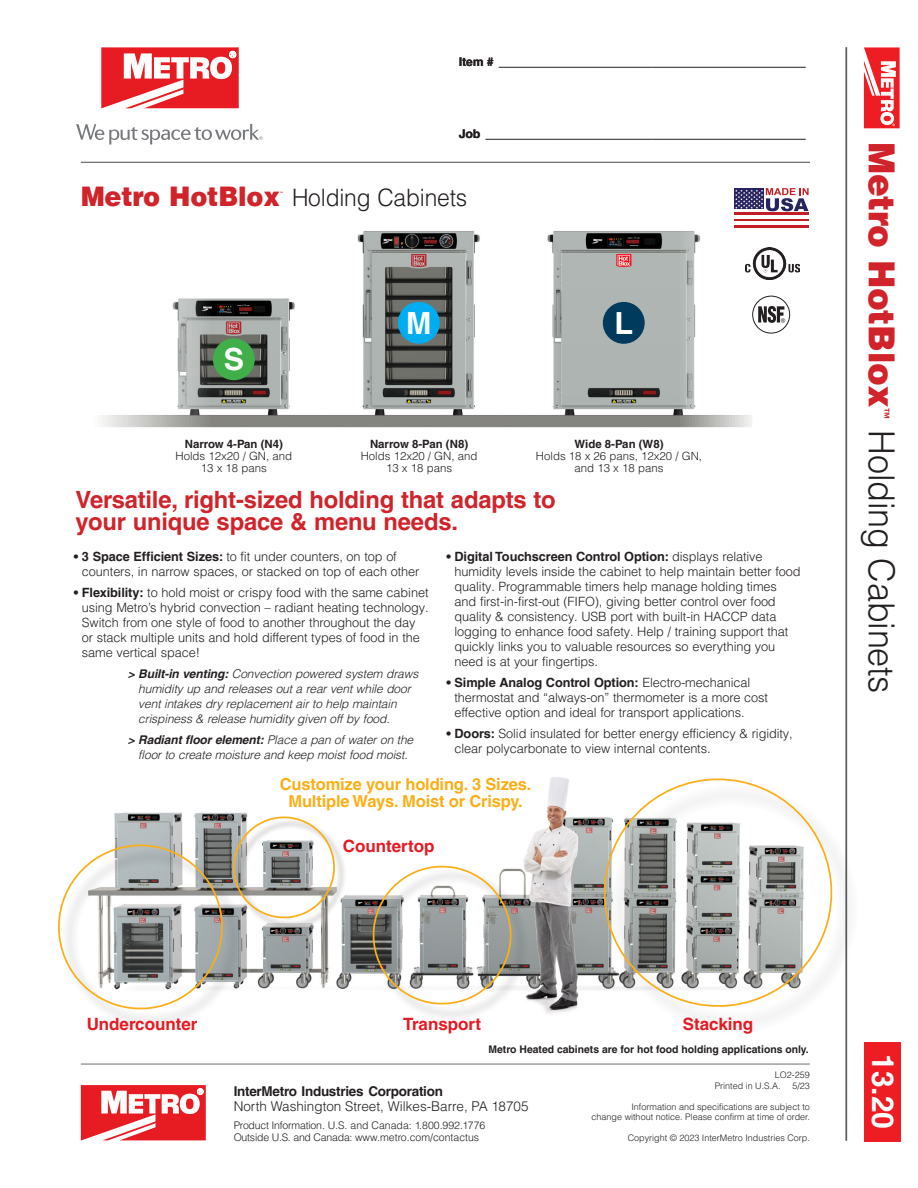
<style>
.page{position:relative;width:918px;height:1188px;background:#fff}
.page>*{position:absolute;margin:0;border:0;box-sizing:border-box;transform-origin:0 0}
.t1{font:300 36px "Helvetica LT Pro";letter-spacing:-.01em;color:#231f20;scale:.95 1}
.t2{font:900 36px "Helvetica LT Pro";letter-spacing:-.01em;color:#d1232a;scale:.95 1}
.t3{font:700 30.45px "Helvetica LT Pro";color:#fff}
.t4{font:700 30px "Helvetica LT Pro";color:#fff}
.t5{font:900 27px "Helvetica LT Pro";letter-spacing:-.01em;color:#d1232a;scale:.95 1}
.t6{font:300 24px "Helvetica LT Pro";letter-spacing:-.01em;color:#231f20;scale:.95 1}
._02-BODY___keep{font:700 23.7px/22.4px "Helvetica LT Pro";letter-spacing:-.01em;color:#d1232a}
.t7{font:700 16.95px "Helvetica LT Pro";color:#e51a23}
.t8{font:700 16.5px/16.5px "Helvetica LT Pro";letter-spacing:-.01em;color:#faaf18;text-align:center}
.t9{font:300 13.5px "Helvetica LT Pro";color:#231f20}
.t10{font:700 13.5px "Helvetica LT Pro";letter-spacing:-.02em;color:#231f20}
._02-BODY___keep-2{font:300 12.75px/15px "Helvetica LT Pro";letter-spacing:-.01em;color:#231f20}
._02-BODY___keep-3{font:italic 300 12px/15px "Helvetica LT Pro";letter-spacing:-.01em;color:#231f20}
.t11{font:700 12px "Helvetica LT Pro";color:#231f20}
.t12{font:900 12px "Helvetica LT Pro";color:#d1232a;scale:.95 1}
.t13{font:300 11.4px/12px "Helvetica LT Pro";color:#231f20;text-align:center}
.t14{font:700 11.4px "Helvetica LT Pro";color:#231f20}
.Body_text_9_10{font:700 10.5px "Helvetica LT Pro";color:#231f20}
.t15{font:300 10.5px "Helvetica LT Pro";letter-spacing:-.02em;color:#231f20}
.t16{font:300 10.5px "Helvetica LT Pro";color:#231f20}
.t17{font:300 9px/10.5px "Helvetica LT Pro";color:#231f20}
.t18{font:900 3.15px "Helvetica LT Pro";color:#d1232a;scale:.95 1}
.s1{font-weight:700}
</style>
<div class="page">
<img style="left:103px;top:227px;width:658px;height:201px">
<div style="left:213px;top:338px;width:42px;height:42px;background:#40ae49;border-radius:50%"></div>
<div style="left:398px;top:302px;width:42px;height:42px;background:#00aeef;border-radius:50%"></div>
<div style="left:603px;top:302px;width:42px;height:42px;background:#003a5d;border-radius:50%"></div>
<hr style="left:81px;top:162px;width:729px;height:1px;background:#76787b">
<div style="left:864px;top:1042px;width:37px;height:100px;background:#ee1d23"></div>
<hr style="left:846px;top:47px;width:1px;height:1094px;background:#76787b">
<svg style="left:864px;top:47px;width:36px;height:81px"></svg>
<svg style="left:101px;top:47px;width:138px;height:61px"></svg>
<svg style="left:76px;top:124px;width:187px;height:20px"></svg>
<svg style="left:81px;top:1085px;width:125px;height:55px"></svg>
<hr style="left:81px;top:1064px;width:729px;height:1px;background:#6c6d70">
<hr style="left:734px;top:224px;width:75px;height:3px;background:#c02025">
<hr style="left:734px;top:218px;width:75px;height:3px;background:#c02025">
<hr style="left:734px;top:212px;width:75px;height:3px;background:#c02025">
<div style="left:734px;top:189px;width:30px;height:20px;background:#27235f"></div>
<svg style="left:735px;top:188px;width:74px;height:23px"></svg>
<img style="left:114px;top:777px;width:485px;height:236px">
<div style="left:61px;top:847px;width:182px;height:182px;background:#231f20;opacity:.4"></div>
<div style="left:374px;top:867px;width:154px;height:154px;background:#231f20;opacity:.4"></div>
<svg style="left:370px;top:863px;width:144px;height:144px"></svg>
<div style="left:235px;top:818px;width:112px;height:112px;background:#231f20;opacity:.4"></div>
<svg style="left:58px;top:815px;width:279px;height:198px"></svg>
<div style="left:608px;top:782px;width:252px;height:253px;background:#231f20;opacity:.4"></div>
<svg style="left:599px;top:778px;width:238px;height:234px"></svg>
<div style="left:750px;top:293px;width:43px;height:44px;background:#fff"></div>
<div style="left:752px;top:296px;width:38px;height:37px;border:1px solid #231f20;border-radius:50%"></div>
<svg style="left:758px;top:306px;width:27px;height:17px"></svg>
<img style="left:746px;top:247px;width:53px;height:33px">
<p class="t11" style="left:459px;top:54px;width:348px">Item # ______________________________________________</p>
<p class="t11" style="left:459px;top:126px;width:348px">Job ________________________________________________</p>
<p class="t5" style="left:81px;top:178px;width:212px">Metro HotBlox</p>
<p class="t18" style="left:280px;top:190px;width:4px">™</p>
<p class="t6" style="left:292px;top:182px;width:186px">Holding Cabinets</p>
<p class="t3" style="left:224px;top:341px;width:22px">S</p>
<p class="t14" style="left:185px;top:437px;width:100px">Narrow 4-Pan (N4)</p>
<p class="t13" style="left:176px;top:450px;width:118px">Holds 12x20 / GN, and<br>13 x 18 pans</p>
<p class="t3" style="left:406px;top:304px;width:27px">M</p>
<p class="t3" style="left:614px;top:304px;width:20px">L</p>
<p class="t14" style="left:370px;top:437px;width:100px">Narrow 8-Pan (N8)</p>
<p class="t13" style="left:361px;top:450px;width:118px">Holds 12x20 / GN, and<br>13 x 18 pans</p>
<p class="t14" style="left:574px;top:437px;width:91px">Wide 8-Pan (W8)</p>
<p class="t13" style="left:536px;top:450px;width:168px">Holds 18 x 26 pans, 12x20 / GN, and 13 x 18 pans</p>
<p class="_02-BODY___keep" style="left:76px;top:488px;width:482px">Versatile, right-sized holding that adapts to your unique space &amp; menu needs.</p>
<p class="_02-BODY___keep-2" style="left:82px;top:549px;width:339px;text-indent:-8px"><span class="s1">• 3 Space Efficient Sizes:</span> to fit under counters, on top of counters, in narrow spaces, or stacked on top of each other</p>
<p class="_02-BODY___keep-2" style="left:82px;top:585px;width:348px;text-indent:-8px"><span class="s1">• Flexibility:</span> to hold moist or crispy food with the same cabinet using Metro’s hybrid convection – radiant heating technology.<br>Switch from one style of food to another throughout the day or stack multiple units and hold different types of food in the same vertical space!</p>
<p class="_02-BODY___keep-3" style="left:138px;top:666px;width:282px;text-indent:-10px"><span class="s1">&gt; Built-in venting:</span> Convection powered system draws humidity up and releases out a rear vent while door vent intakes dry replacement air to help maintain crispiness &amp; release humidity given off by food.</p>
<p class="_02-BODY___keep-3" style="left:128px;top:732px;width:287px;text-align:center"><span class="s1">&gt; Radiant floor element:</span> Place a pan of water on the floor to create moisture and keep moist food moist.</p>
<p class="_02-BODY___keep-2" style="left:455px;top:549px;width:348px;text-indent:-8px"><span class="s1">• Digital Touchscreen Control Option:</span> displays relative humidity levels inside the cabinet to help maintain better food quality. Programmable timers help manage holding times and first-in-first-out (FIFO), giving better control over food quality &amp; consistency. USB port with built-in HACCP data logging to enhance food safety. Help / training support that quickly links you to valuable resources so everything you need is at your fingertips.</p>
<p class="_02-BODY___keep-2" style="left:455px;top:675px;width:315px;text-indent:-8px"><span class="s1">• Simple Analog Control Option:</span> Electro-mechanical thermostat and “always-on” thermometer is a more cost effective option and ideal for transport applications.</p>
<p class="_02-BODY___keep-2" style="left:455px;top:726px;width:340px;text-indent:-8px"><span class="s1">• Doors:</span> Solid insulated for better energy efficiency &amp; rigidity, clear polycarbonate to view internal contents.</p>
<p class="t8" style="left:280px;top:776px;width:253px">Customize your holding. 3 Sizes.<br>Multiple Ways. Moist or Crispy.</p>
<p class="t7" style="left:343px;top:836px;width:93px">Countertop</p>
<p class="t2" style="left:905px;top:142px;width:282px;rotate:90deg">Metro HotBlox</p>
<p class="t12" style="left:893px;top:408px;width:13px;rotate:90deg">™</p>
<p class="t1" style="left:904px;top:430px;width:278px;rotate:90deg">Holding Cabinets</p>
<p class="t7" style="left:87px;top:1014px;width:112px">Undercounter</p>
<p class="t7" style="left:403px;top:1014px;width:80px">Transport</p>
<p class="t7" style="left:683px;top:1014px;width:72px">Stacking</p>
<p class="Body_text_9_10" style="left:489px;top:1043px;width:322px">Metro Heated cabinets are for hot food holding applications only.</p>
<p class="t10" style="left:234px;top:1083px;width:211px">InterMetro Industries Corporation</p>
<p class="t9" style="left:234px;top:1097px;width:296px">North Washington Street, Wilkes-Barre, PA 18705</p>
<p class="t15" style="left:234px;top:1118px;width:253px">Product Information. U.S. and Canada: 1.800.992.1776</p>
<p class="t16" style="left:234px;top:1130px;width:247px">Outside U.S. and Canada: www.metro.com/contactus</p>
<p class="t17" style="left:715px;top:1070px;width:97px;text-indent:60px">LO2-259<br>Printed in U.S.A.</p>
<p class="t17" style="left:792px;top:1080px;width:19px">5/23</p>
<p class="t17" style="left:631px;top:1101px;width:180px">Information and specifications are subject to</p>
<p class="t17" style="left:592px;top:1112px;width:220px">change without notice. Please confirm at time of order.</p>
<p class="t17" style="left:628px;top:1133px;width:184px">Copyright © 2023 InterMetro Industries Corp.</p>
<p class="t4" style="left:901px;top:1054px;width:77px;rotate:90deg">13.20</p>
</div>
